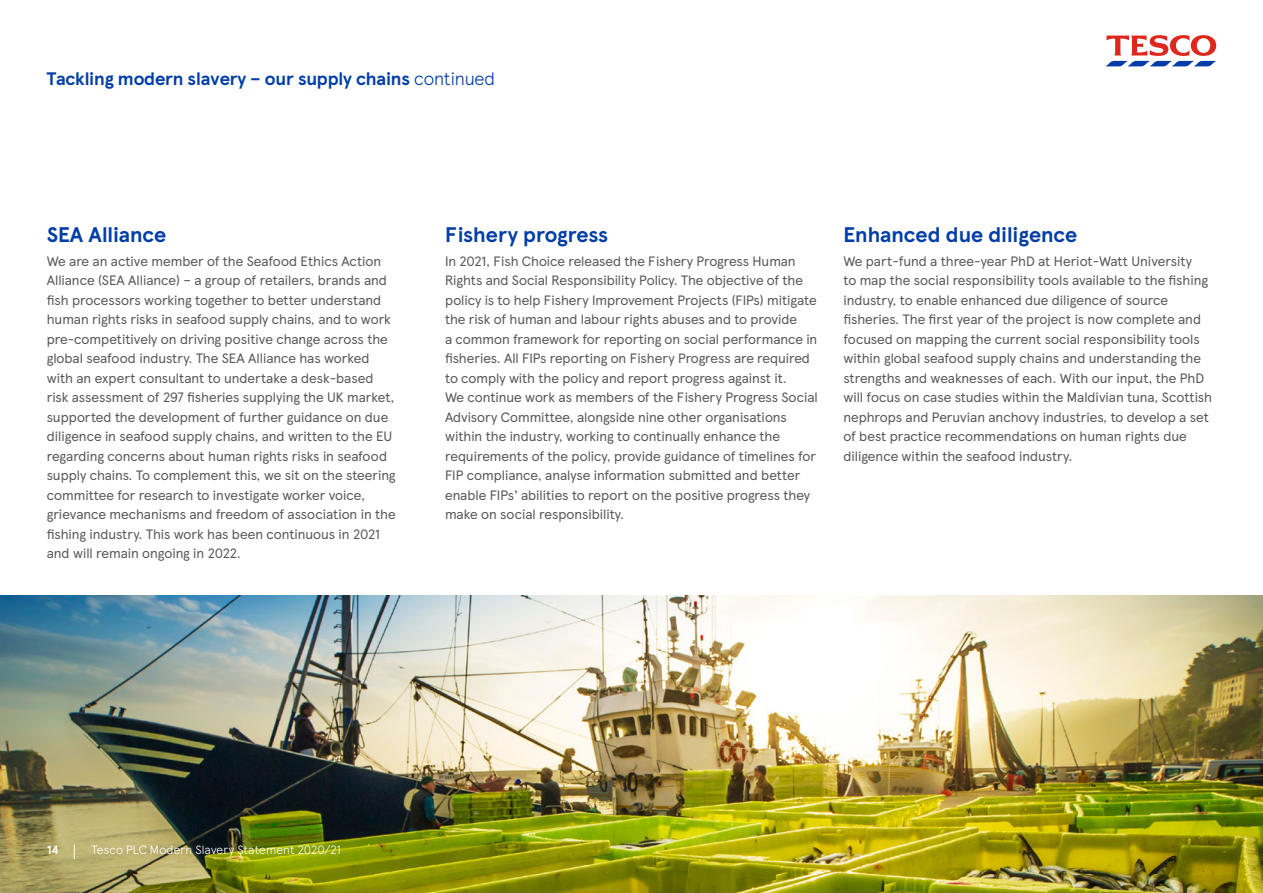
<style>
.page{position:relative;width:1263px;height:893px;background:#fff}
.page>*{position:absolute;margin:0;border:0;box-sizing:border-box;transform-origin:0 0}
.t1{font:700 21px "TESCO Modern";color:#003da7}
.t2{font:700 18px "TESCO Modern";letter-spacing:-.01em;color:#003da7}
.t3{font:13.5px/19.5px "TESCO Modern";color:#575756}
.t4{font:300 12px "TESCO Modern";letter-spacing:.01em;color:#fff}
.t5{font:700 12px "TESCO Modern";color:#fff}
.s1{font-weight:300}
</style>
<div class="page">
<img style="left:0;top:596px;width:1263px;height:297px">
<svg style="left:1106px;top:35px;width:110px;height:31px"></svg>
<svg style="left:74px;top:844px;width:1px;height:15px"></svg>
<h2 class="t2" style="left:47px;top:65px;width:450px">Tackling modern slavery – our supply chains <span class="s1">continued</span></h2>
<h1 class="t1" style="left:47px;top:219px;width:121px">SEA Alliance</h1>
<p class="t3" style="left:47px;top:251px;width:350px">We are an active member of the Seafood Ethics Action Alliance (SEA Alliance) – a group of retailers, brands and fish processors working together to better understand human rights risks in seafood supply chains, and to work pre-competitively on driving positive change across the global seafood industry. The SEA Alliance has worked with an expert consultant to undertake a desk-based risk assessment of 297 fisheries supplying the UK market, supported the development of further guidance on due diligence in seafood supply chains, and written to the EU regarding concerns about human rights risks in seafood supply chains. To complement this, we sit on the steering committee for research to investigate worker voice, grievance mechanisms and freedom of association in the fishing industry. This work has been continuous in 2021 and will remain ongoing in 2022.</p>
<h1 class="t1" style="left:445px;top:219px;width:165px">Fishery progress</h1>
<p class="t3" style="left:445px;top:251px;width:374px">In 2021, Fish Choice released the Fishery Progress Human Rights and Social Responsibility Policy. The objective of the policy is to help Fishery Improvement Projects (FIPs) mitigate the risk of human and labour rights abuses and to provide<br>a common framework for reporting on social performance in fisheries. All FIPs reporting on Fishery Progress are required to comply with the policy and report progress against it.<br>We continue work as members of the Fishery Progress Social Advisory Committee, alongside nine other organisations within the industry, working to continually enhance the requirements of the policy, provide guidance of timelines for FIP compliance, analyse information submitted and better enable FIPs’ abilities to report on the positive progress they make on social responsibility.</p>
<h1 class="t1" style="left:843px;top:219px;width:235px">Enhanced due diligence</h1>
<p class="t3" style="left:843px;top:251px;width:370px">We part-fund a three-year PhD at Heriot-Watt University<br>to map the social responsibility tools available to the fishing industry, to enable enhanced due diligence of source fisheries. The first year of the project is now complete and focused on mapping the current social responsibility tools within global seafood supply chains and understanding the strengths and weaknesses of each. With our input, the PhD will focus on case studies within the Maldivian tuna, Scottish nephrops and Peruvian anchovy industries, to develop a set of best practice recommendations on human rights due diligence within the seafood industry.</p>
<p class="t5" style="left:47px;top:840px;width:14px">14</p>
<p class="t4" style="left:91px;top:840px;width:251px">Tesco PLC Modern Slavery Statement 2020/21</p>
</div>
